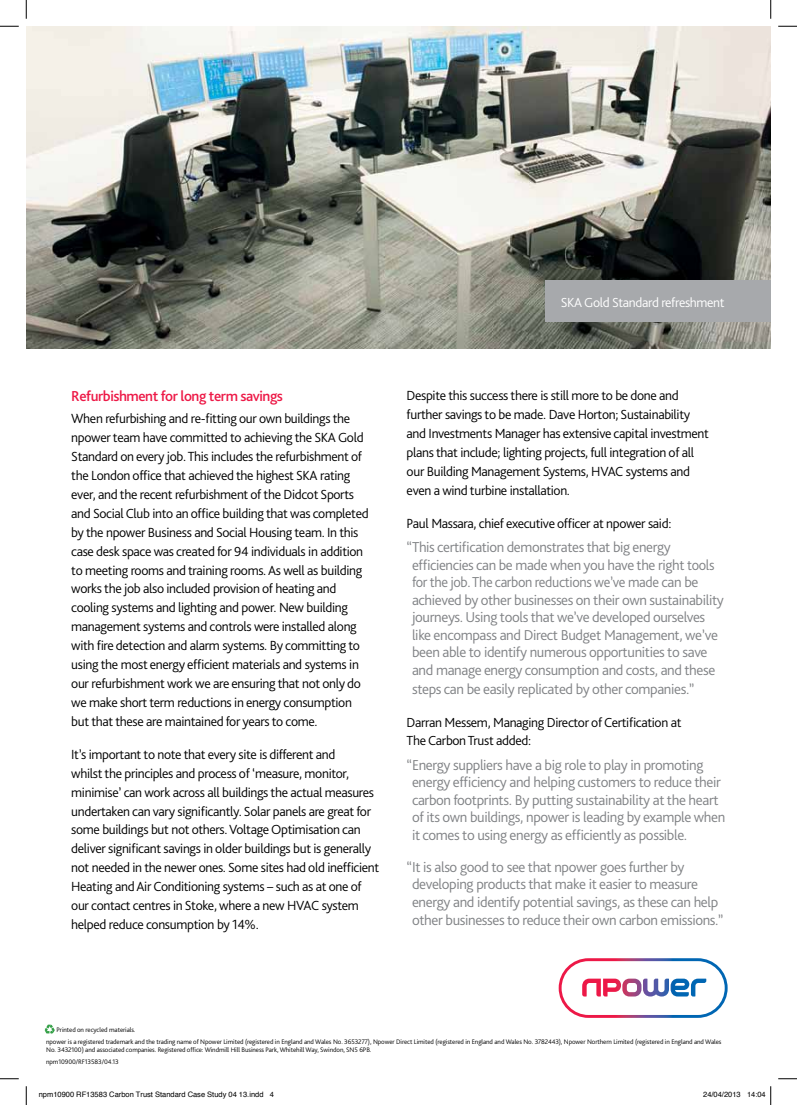
<style>
.page{position:relative;width:797px;height:1105px;background:#fff}
.page>*{position:absolute;margin:0;border:0;box-sizing:border-box;transform-origin:0 0}
.t1{font:500 15.12px "Bliss Pro";letter-spacing:-.03em;color:#ed1846}
.t2{font:300 15px/17.6px "Bliss Pro";letter-spacing:-.025em;color:#808285}
.t3{font:300 13.88px/18.9px "Bliss Pro";letter-spacing:-.025em;color:#000}
.t4{font:300 13.75px/18.8px "Bliss Pro";letter-spacing:-.025em;color:#000}
.t5{font:300 13.75px "Bliss Pro";letter-spacing:-.025em;color:#fff}
.t6{font:7.5px "Helvetica";color:#000}
.t7{font:300 6.88px/11.8px "Bliss Pro";letter-spacing:-.01em;color:#000}
</style>
<div class="page">
<svg style="left:44px;top:1025px;width:11px;height:9px"></svg>
<svg style="left:558px;top:958px;width:169px;height:60px"></svg>
<img style="left:26px;top:26px;width:744px;height:323px">
<div style="left:545px;top:280px;width:225px;height:42px;background:#a7a9ac"></div>
<svg style="left:0;top:25px;width:19px;height:2px"></svg>
<svg style="left:778px;top:25px;width:19px;height:2px"></svg>
<svg style="left:0;top:1078px;width:19px;height:1px"></svg>
<svg style="left:778px;top:1078px;width:19px;height:1px"></svg>
<svg style="left:25px;top:0;width:2px;height:19px"></svg>
<svg style="left:25px;top:1086px;width:2px;height:19px"></svg>
<svg style="left:770px;top:0;width:1px;height:19px"></svg>
<svg style="left:770px;top:1086px;width:1px;height:19px"></svg>
<p class="t5" style="left:560px;top:294px;width:165px">SKA Gold Standard refreshment</p>
<p class="t1" style="left:71px;top:387px;width:213px">Refurbishment for long term savings</p>
<p class="t3" style="left:71px;top:409px;width:299px">When refurbishing and re-fitting our own buildings the npower team have committed to achieving the SKA Gold Standard on every job. This includes the refurbishment of the London office that achieved the highest SKA rating ever, and the recent refurbishment of the Didcot Sports and Social Club into an office building that was completed by the npower Business and Social Housing team. In this case desk space was created for 94 individuals in addition to meeting rooms and training rooms. As well as building works the job also included provision of heating and cooling systems and lighting and power. New building management systems and controls were installed along with fire detection and alarm systems. By committing to using the most energy efficient materials and systems in our refurbishment work we are ensuring that not only do we make short term reductions in energy consumption but that these are maintained for years to come.</p>
<p class="t3" style="left:71px;top:744px;width:309px">It’s important to note that every site is different and<br>whilst the principles and process of ‘measure, monitor, minimise’ can work across all buildings the actual measures undertaken can vary significantly. Solar panels are great for some buildings but not others. Voltage Optimisation can deliver significant savings in older buildings but is generally not needed in the newer ones. Some sites had old inefficient Heating and Air Conditioning systems – such as at one of our contact centres in Stoke, where a new HVAC system helped reduce consumption by 14%.</p>
<p class="t3" style="left:406px;top:386px;width:304px">Despite this success there is still more to be done and further savings to be made. Dave Horton; Sustainability and Investments Manager has extensive capital investment plans that include; lighting projects, full integration of all our Building Management Systems, HVAC systems and even a wind turbine installation.</p>
<p class="t3" style="left:406px;top:513px;width:266px">Paul Massara, chief executive officer at npower said:</p>
<p class="t2" style="left:412px;top:538px;width:313px;text-indent:-5px">“This certification demonstrates that big energy efficiencies can be made when you have the right tools for the job. The carbon reductions we’ve made can be achieved by other businesses on their own sustainability journeys. Using tools that we’ve developed ourselves like encompass and Direct Budget Management, we’ve been able to identify numerous opportunities to save and manage energy consumption and costs, and these steps can be easily replicated by other companies.”</p>
<p class="t4" style="left:406px;top:712px;width:276px">Darran Messem, Managing Director of Certification at<br>The Carbon Trust added:</p>
<p class="t2" style="left:412px;top:756px;width:315px;text-indent:-5px">“Energy suppliers have a big role to play in promoting energy efficiency and helping customers to reduce their carbon footprints. By putting sustainability at the heart of its own buildings, npower is leading by example when it comes to using energy as efficiently as possible.</p>
<p class="t2" style="left:412px;top:857px;width:313px;text-indent:-5px">“It is also good to see that npower goes further by developing products that make it easier to measure energy and identify potential savings, as these can help other businesses to reduce their own carbon emissions.”</p>
<p class="t7" style="left:46px;top:1023px;width:677px;text-indent:10px">Printed on recycled materials.<br>npower is a registered trademark and the trading name of Npower Limited (registered in England and Wales No. 3653277), Npower Direct Limited (registered in England and Wales No. 3782443), Npower Northern Limited (registered in England and Wales</p>
<p class="t7" style="left:46px;top:1043px;width:327px">No. 3432100) and associated companies. Registered office: Windmill Hill Business Park, Whitehill Way, Swindon, SN5 6PB. npm10900/RF13583/04.13</p>
<p class="t6" style="left:39px;top:1089px;width:237px">npm10900 RF13583 Carbon Trust Standard Case Study 04 13.indd 4</p>
<p class="t6" style="left:703px;top:1089px;width:64px">24/04/2013 14:04</p>
</div>
